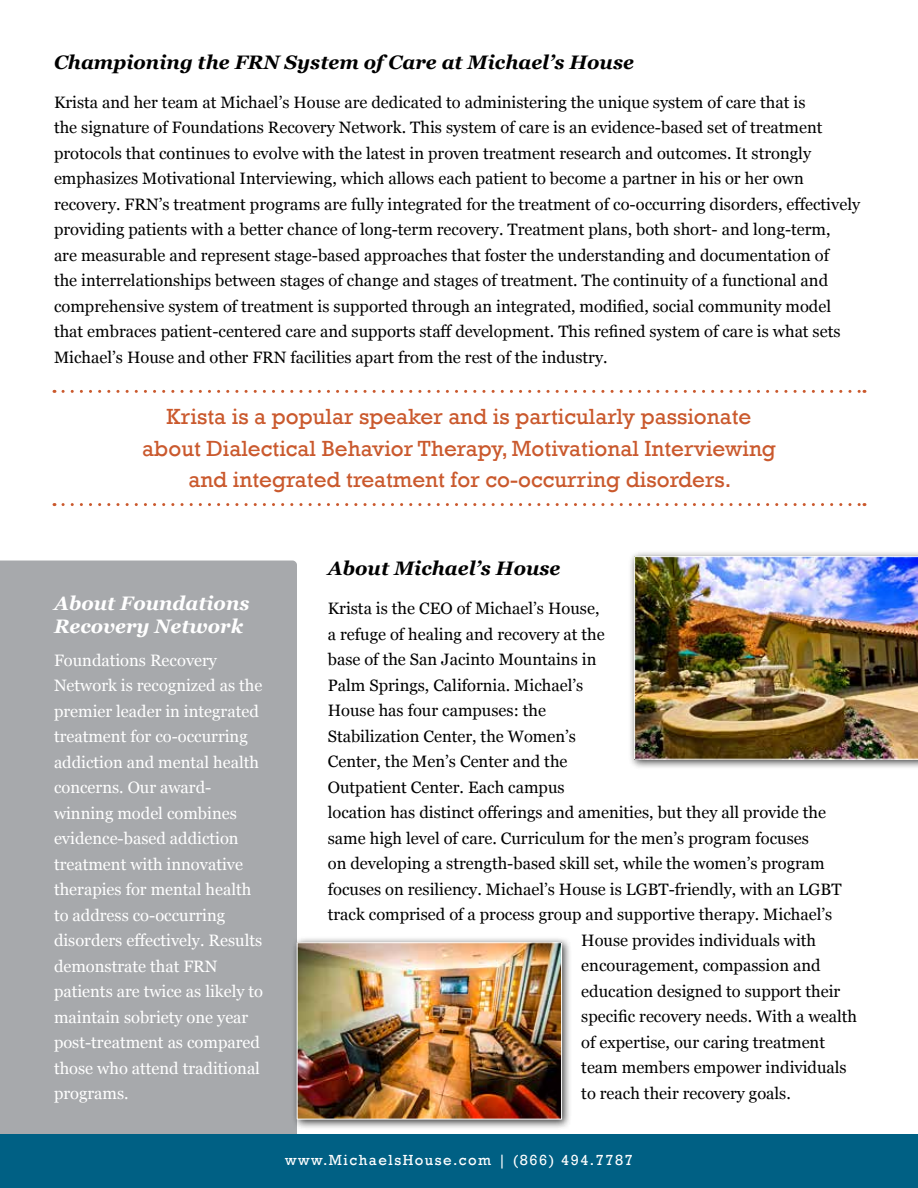
<style>
.page{position:relative;width:918px;height:1188px;background:#fff}
.page>*{position:absolute;margin:0;border:0;box-sizing:border-box;transform-origin:0 0}
.t1{font:22.5px/31.5px "Rockwell";color:#ca592d;text-align:center}
.t2{font:italic 700 19.5px "Georgia";color:#000}
.t3{font:italic 700 19.5px/23.4px "Georgia";color:#fff}
.t4{font:16.5px/25.5px "Georgia";color:#000}
.t5{font:16.5px/25.5px "Georgia";color:#fff}
.t6{font:15px "Rockwell";letter-spacing:.1em;color:#fff}
</style>
<div class="page">
<div style="left:0;top:561px;width:297px;height:574px;background:#a7a9ac"></div>
<div style="left:0;top:1135px;width:918px;height:53px;background:#006084"></div>
<svg style="left:63px;top:390px;width:802px;height:3px"></svg>
<svg style="left:63px;top:503px;width:802px;height:3px"></svg>
<div style="left:291px;top:937px;width:281px;height:193px;background:#000;opacity:.75"></div>
<img style="left:299px;top:945px;width:261px;height:172px">
<div style="left:297px;top:943px;width:265px;height:176px;border:1px solid #fff"></div>
<div style="left:628px;top:550px;width:290px;height:220px;background:#000;opacity:.75"></div>
<img style="left:634px;top:556px;width:284px;height:203px">
<p class="t2" style="left:54px;top:47px;width:581px">Championing the FRN System of Care at Michael’s House</p>
<p class="t4" style="left:54px;top:89px;width:808px">Krista and her team at Michael’s House are dedicated to administering the unique system of care that is<br>the signature of Foundations Recovery Network. This system of care is an evidence-based set of treatment protocols that continues to evolve with the latest in proven treatment research and outcomes. It strongly emphasizes Motivational Interviewing, which allows each patient to become a partner in his or her own recovery. FRN’s treatment programs are fully integrated for the treatment of co-occurring disorders, effectively providing patients with a better chance of long-term recovery. Treatment plans, both short- and long-term,<br>are measurable and represent stage-based approaches that foster the understanding and documentation of<br>the interrelationships between stages of change and stages of treatment. The continuity of a functional and comprehensive system of treatment is supported through an integrated, modified, social community model that embraces patient-centered care and supports staff development. This refined system of care is what sets Michael’s House and other FRN facilities apart from the rest of the industry.</p>
<h1 class="t1" style="left:142px;top:401px;width:635px">Krista is a popular speaker and is particularly passionate about Dialectical Behavior Therapy, Motivational Interviewing and integrated treatment for co-occurring disorders.</h1>
<p class="t3" style="left:54px;top:591px;width:197px">About Foundations<br>Recovery Network</p>
<p class="t5" style="left:54px;top:647px;width:211px">Foundations Recovery<br>Network is recognized as the premier leader in integrated treatment for co-occurring addiction and mental health concerns. Our award&shy;winning model combines evidence-based addiction treatment with innovative therapies for mental health to address co-occurring disorders effectively. Results demonstrate that FRN patients are twice as likely to maintain sobriety one year post-treatment as compared those who attend traditional programs.</p>
<p class="t2" style="left:328px;top:554px;width:234px">About Michael’s House</p>
<p class="t4" style="left:328px;top:595px;width:273px">Krista is the CEO of Michael’s House,</p>
<p class="t4" style="left:328px;top:621px;width:278px">a refuge of healing and recovery at the</p>
<p class="t4" style="left:328px;top:646px;width:270px">base of the San Jacinto Mountains in</p>
<p class="t4" style="left:328px;top:672px;width:257px">Palm Springs, California. Michael’s</p>
<p class="t4" style="left:328px;top:697px;width:220px">House has four campuses: the</p>
<p class="t4" style="left:328px;top:723px;width:250px">Stabilization Center, the Women’s</p>
<p class="t4" style="left:328px;top:748px;width:241px">Center, the Men’s Center and the</p>
<p class="t4" style="left:328px;top:774px;width:238px">Outpatient Center. Each campus</p>
<p class="t4" style="left:328px;top:799px;width:500px">location has distinct offerings and amenities, but they all provide the</p>
<p class="t4" style="left:328px;top:825px;width:483px">same high level of care. Curriculum for the men’s program focuses</p>
<p class="t4" style="left:328px;top:850px;width:498px">on developing a strength-based skill set, while the women’s program</p>
<p class="t4" style="left:328px;top:876px;width:515px">focuses on resiliency. Michael’s House is LGBT-friendly, with an LGBT</p>
<p class="t4" style="left:328px;top:901px;width:506px">track comprised of a process group and supportive therapy. Michael’s</p>
<p class="t4" style="left:581px;top:927px;width:236px">House provides individuals with</p>
<p class="t4" style="left:581px;top:952px;width:241px">encouragement, compassion and</p>
<p class="t4" style="left:581px;top:978px;width:261px">education designed to support their</p>
<p class="t4" style="left:581px;top:1003px;width:277px">specific recovery needs. With a wealth</p>
<p class="t4" style="left:581px;top:1029px;width:245px">of expertise, our caring treatment</p>
<p class="t4" style="left:581px;top:1054px;width:267px">team members empower individuals</p>
<p class="t4" style="left:581px;top:1080px;width:211px">to reach their recovery goals.</p>
<p class="t6" style="left:285px;top:1151px;width:349px">www.MichaelsHouse.com | (866) 494.7787</p>
</div>
